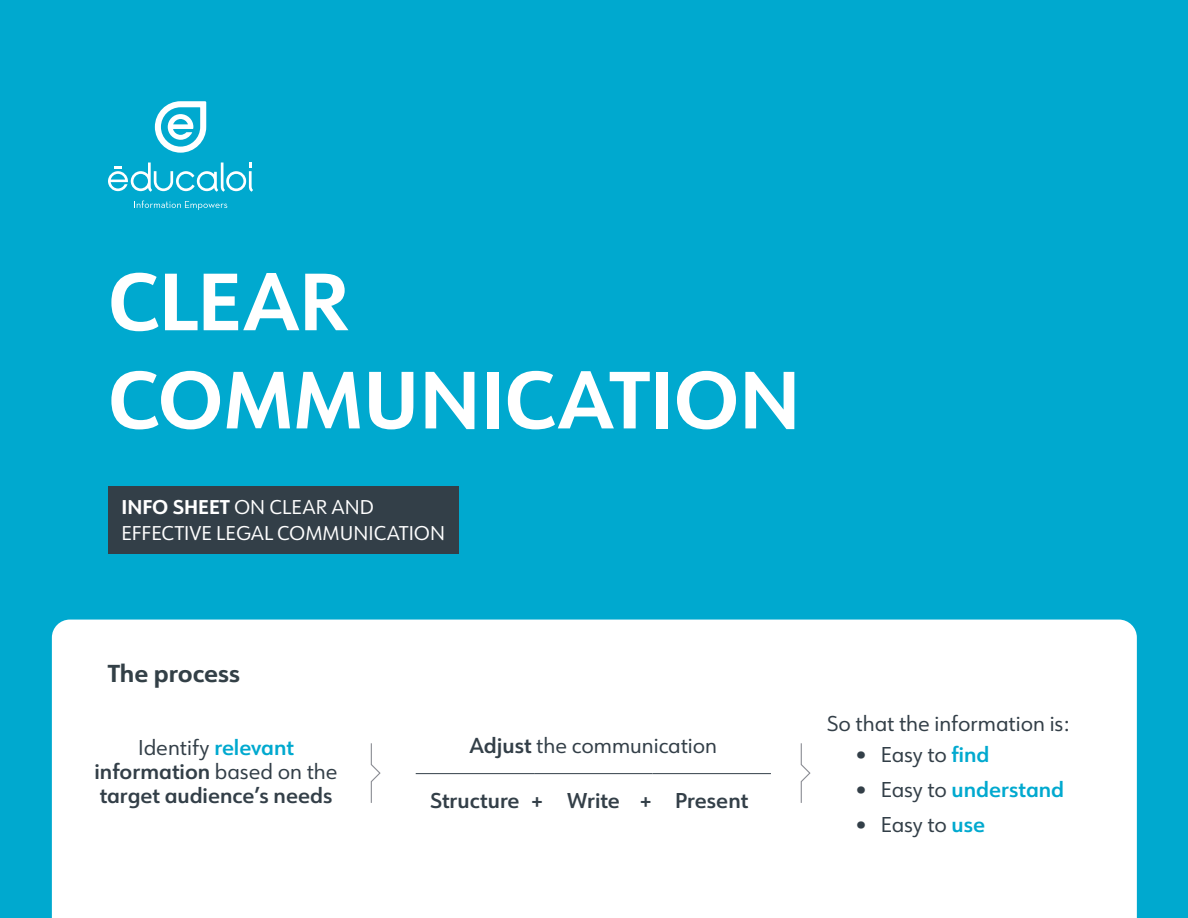
<style>
.page{position:relative;width:1188px;height:918px;background:#00a9cf}
.page>*{position:absolute;margin:0;border:0;box-sizing:border-box;transform-origin:0 0}
.t1{font:700 79.2px/98.2px "URW Form";color:#fff}
.t2{font:700 24px "URW Form";color:#334047}
.t3{font:600 21px/24px "URW Form";color:#333f48;text-align:center}
.t4{font:21px "URW Form";color:#333f48}
.t5{font:600 21px "URW Form";color:#00a9cf}
.t6{font:19.5px/25.5px "URW Form";color:#fff}
.s1{font-weight:700}
.s2{font-weight:400}
.s3{color:#00a9cf}
.s4{font-weight:600}
.s5{font-weight:600;color:#00a9cf}
.s6{font-weight:400;color:#333f48}
</style>
<div class="page">
<div style="left:52px;top:620px;width:1085px;height:298px;background:#fff"></div>
<hr style="left:416px;top:773px;width:118px;height:1px;background:#333f48">
<hr style="left:534px;top:773px;width:119px;height:1px;background:#333f48">
<hr style="left:653px;top:773px;width:118px;height:1px;background:#333f48">
<div style="left:108px;top:486px;width:351px;height:67px;background:#333f48"></div>
<svg style="left:370px;top:742px;width:11px;height:62px"></svg>
<svg style="left:800px;top:742px;width:11px;height:62px"></svg>
<svg style="left:134px;top:201px;width:93px;height:9px"></svg>
<svg style="left:155px;top:101px;width:51px;height:52px"></svg>
<svg style="left:108px;top:163px;width:145px;height:29px"></svg>
<h1 class="t1" style="left:108px;top:249px;width:694px">CLEAR<br>COMMUNICATION</h1>
<p class="t6" style="left:122px;top:494px;width:325px"><span class="s1">INFO SHEET</span> ON CLEAR AND<br>EFFECTIVE LEGAL COMMUNICATION</p>
<p class="t2" style="left:108px;top:656px;width:133px">The process</p>
<p class="t3" style="left:94px;top:736px;width:245px"><span class="s2">Identify</span> <span class="s3">relevant </span>information <span class="s2">based on the </span>target audience’s needs</p>
<p class="t4" style="left:469px;top:731px;width:249px"><span class="s4">Adjust</span> the communication</p>
<p class="t3" style="left:430px;top:789px;width:320px">Structure + Write + Present</p>
<p class="t4" style="left:827px;top:710px;width:244px">So that the information is:</p>
<p class="t4" style="left:855px;top:740px;width:136px">• Easy to <span class="s5">find</span></p>
<p class="t5" style="left:855px;top:775px;width:211px"><span class="s6">• Easy to</span> understand</p>
<p class="t4" style="left:855px;top:810px;width:131px">• Easy to <span class="s5">use</span></p>
</div>
